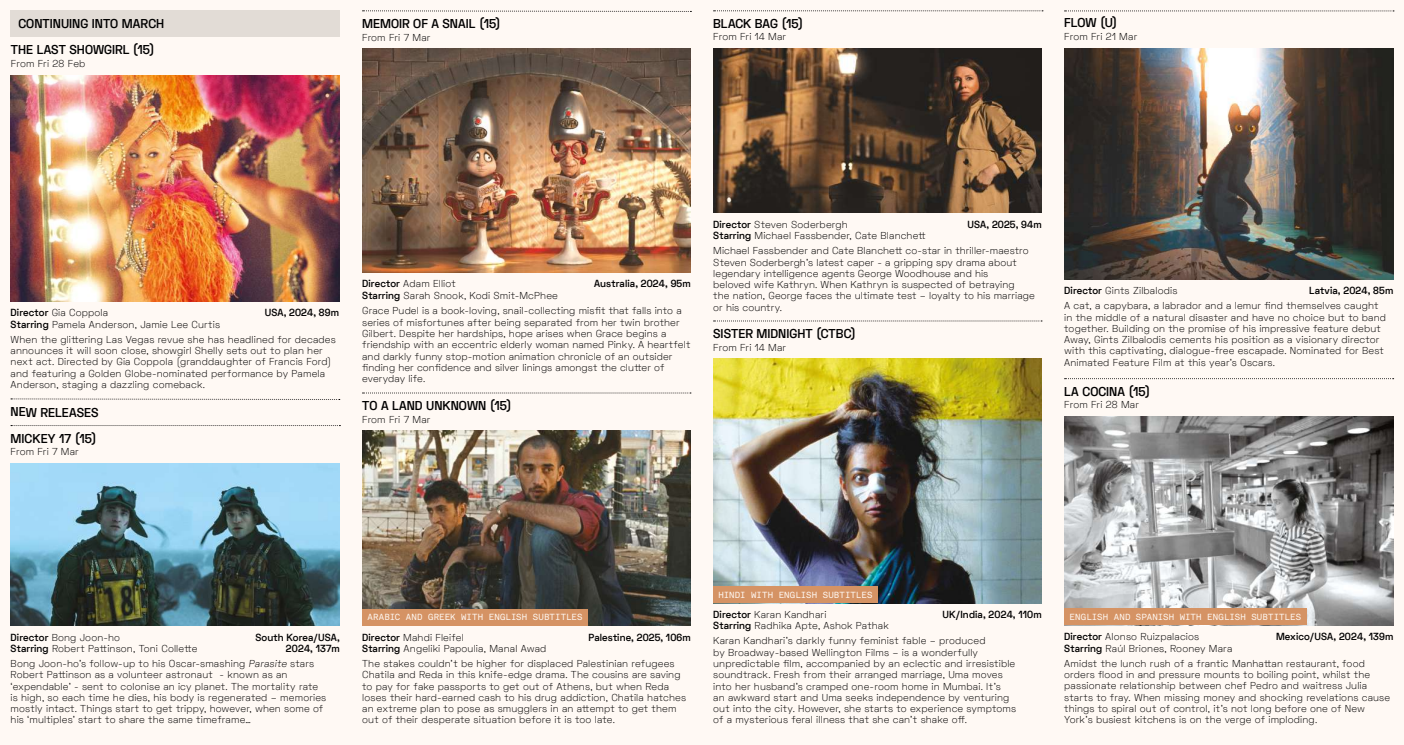
<style>
.page{position:relative;width:1404px;height:745px;background:#fff}
.page>*{position:absolute;margin:0;border:0;box-sizing:border-box;transform-origin:0 0}
.t1{font:600 12.5px "Space Grotesk";letter-spacing:.005em;color:#000}
.t2{font:300 10px/11.2px "Space Grotesk";letter-spacing:.015em;color:#000}
.t3{font:600 10px/11.2px "Space Grotesk";letter-spacing:.015em;color:#000;text-align:right}
.t4{font:8.75px "Akkurat Mono";letter-spacing:.01em;color:#fff9f4}
.s1{font-weight:600}
.s2{font-style:italic}
</style>
<div class="page">
<div style="left:0;top:0;width:1403px;height:744px;background:#fff9f4"></div>
<div style="left:11px;top:11px;width:329px;height:26px;background:#e2dcd6"></div>
<svg style="left:11px;top:398px;width:329px;height:2px"></svg>
<img style="left:11px;top:463px;width:329px;height:162px">
<svg style="left:11px;top:425px;width:329px;height:1px"></svg>
<img style="left:1064px;top:48px;width:329px;height:231px">
<svg style="left:1064px;top:11px;width:329px;height:1px"></svg>
<img style="left:713px;top:49px;width:328px;height:163px">
<svg style="left:713px;top:11px;width:329px;height:1px"></svg>
<img style="left:11px;top:75px;width:328px;height:226px">
<img style="left:1064px;top:416px;width:329px;height:208px">
<svg style="left:1064px;top:378px;width:329px;height:1px"></svg>
<svg style="left:362px;top:10px;width:329px;height:2px"></svg>
<img style="left:362px;top:49px;width:328px;height:223px">
<img style="left:362px;top:430px;width:328px;height:195px">
<svg style="left:362px;top:392px;width:329px;height:1px"></svg>
<div style="left:362px;top:608px;width:226px;height:17px;background:#d59364"></div>
<img style="left:713px;top:358px;width:328px;height:244px">
<svg style="left:713px;top:320px;width:328px;height:1px"></svg>
<div style="left:713px;top:585px;width:164px;height:17px;background:#d59364"></div>
<div style="left:1064px;top:608px;width:242px;height:16px;background:#d59364"></div>
<p class="t1" style="left:18px;top:16px;width:147px">CONTINUING INTO MARCH</p>
<p class="t1" style="left:11px;top:42px;width:145px">THE LAST SHOWGIRL (15)</p>
<p class="t2" style="left:11px;top:57px;width:76px">From Fri 28 Feb</p>
<p class="t1" style="left:362px;top:16px;width:140px">MEMOIR OF A SNAIL (15)</p>
<p class="t2" style="left:362px;top:31px;width:70px">From Fri 7 Mar</p>
<p class="t1" style="left:713px;top:15px;width:91px">BLACK BAG (15)</p>
<p class="t2" style="left:713px;top:31px;width:74px">From Fri 14 Mar</p>
<p class="t1" style="left:1064px;top:15px;width:55px">FLOW (U)</p>
<p class="t2" style="left:1064px;top:31px;width:74px">From Fri 21 Mar</p>
<p class="t2" style="left:11px;top:307px;width:211px"><span class="s1">Director</span> Gia Coppola<br><span class="s1">Starring</span> Pamela Anderson, Jamie Lee Curtis</p>
<p class="t3" style="left:265px;top:307px;width:76px">USA, 2024, 89m</p>
<p class="t2" style="left:11px;top:333px;width:327px">When the glittering Las Vegas revue she has headlined for decades announces it will soon close, showgirl Shelly sets out to plan her next act. Directed by Gia Coppola (granddaughter of Francis Ford) and featuring a Golden Globe-nominated performance by Pamela Anderson, staging a dazzling comeback.</p>
<p class="t1" style="left:11px;top:404px;width:89px">NEW RELEASES</p>
<p class="t1" style="left:11px;top:430px;width:87px">MICKEY 17 (15)</p>
<p class="t2" style="left:11px;top:445px;width:70px">From Fri 7 Mar</p>
<p class="t2" style="left:362px;top:278px;width:197px"><span class="s1">Director</span> Adam Elliot<br><span class="s1">Starring</span> Sarah Snook, Kodi Smit-McPhee</p>
<p class="t3" style="left:594px;top:278px;width:98px">Australia, 2024, 95m</p>
<p class="t2" style="left:362px;top:305px;width:330px">Grace Pudel is a book-loving, snail-collecting misfit that falls into a series of misfortunes after being separated from her twin brother Gilbert. Despite her hardships, hope arises when Grace begins a friendship with an eccentric elderly woman named Pinky. A heartfelt and darkly funny stop-motion animation chronicle of an outsider finding her confidence and silver linings amongst the clutter of everyday life.</p>
<p class="t1" style="left:362px;top:397px;width:151px">TO A LAND UNKNOWN (15)</p>
<p class="t2" style="left:362px;top:413px;width:70px">From Fri 7 Mar</p>
<p class="t2" style="left:713px;top:218px;width:214px"><span class="s1">Director</span> Steven Soderbergh<br><span class="s1">Starring</span> Michael Fassbender, Cate Blanchett</p>
<p class="t3" style="left:967px;top:219px;width:76px">USA, 2025, 94m</p>
<p class="t2" style="left:713px;top:245px;width:323px">Michael Fassbender and Cate Blanchett co-star in thriller-maestro Steven Soderbergh’s latest caper - a gripping spy drama about legendary intelligence agents George Woodhouse and his<br>beloved wife Kathryn. When Kathryn is suspected of betraying<br>the nation, George faces the ultimate test – loyalty to his marriage or his country.</p>
<p class="t1" style="left:713px;top:325px;width:144px">SISTER MIDNIGHT (CTBC)</p>
<p class="t2" style="left:713px;top:341px;width:74px">From Fri 14 Mar</p>
<p class="t2" style="left:1064px;top:285px;width:115px"><span class="s1">Director</span> Gints Zilbalodis</p>
<p class="t3" style="left:1308px;top:285px;width:86px">Latvia, 2024, 85m</p>
<p class="t2" style="left:1064px;top:300px;width:323px">A cat, a capybara, a labrador and a lemur find themselves caught in the middle of a natural disaster and have no choice but to band together. Building on the promise of his impressive feature debut Away, Gints Zilbalodis cements his position as a visionary director with this captivating, dialogue-free escapade. Nominated for Best Animated Feature Film at this year’s Oscars.</p>
<p class="t1" style="left:1064px;top:383px;width:88px">LA COCINA (15)</p>
<p class="t2" style="left:1064px;top:398px;width:76px">From Fri 28 Mar</p>
<p class="t2" style="left:11px;top:631px;width:188px"><span class="s1">Director</span> Bong Joon-ho<br><span class="s1">Starring</span> Robert Pattinson, Toni Collette</p>
<p class="t3" style="left:255px;top:631px;width:86px">South Korea/USA,<br>2024, 137m</p>
<p class="t2" style="left:11px;top:657px;width:317px">Bong Joon-ho’s follow-up to his Oscar-smashing <span class="s2">Parasite</span> stars Robert Pattinson as a volunteer astronaut - known as an ‘expendable’ - sent to colonise an icy planet. The mortality rate is high, so each time he dies, his body is regenerated – memories mostly intact. Things start to get trippy, however, when some of his ‘multiples’ start to share the same timeframe…</p>
<p class="t4" style="left:718px;top:589px;width:155px">HINDI WITH ENGLISH SUBTITLES</p>
<p class="t4" style="left:367px;top:611px;width:216px">ARABIC AND GREEK WITH ENGLISH SUBTITLES</p>
<p class="t2" style="left:713px;top:608px;width:177px"><span class="s1">Director</span> Karan Kandhari<br><span class="s1">Starring</span> Radhika Apte, Ashok Pathak</p>
<p class="t3" style="left:942px;top:608px;width:101px">UK/India, 2024, 110m</p>
<p class="t2" style="left:362px;top:631px;width:186px"><span class="s1">Director</span> Mahdi Fleifel<br><span class="s1">Starring</span> Angeliki Papoulia, Manal Awad</p>
<p class="t3" style="left:588px;top:631px;width:104px">Palestine, 2025, 106m</p>
<p class="t2" style="left:713px;top:634px;width:304px">Karan Kandhari’s darkly funny feminist fable – produced<br>by Broadway-based Wellington Films – is a wonderfully unpredictable film, accompanied by an eclectic and irresistible soundtrack. Fresh from their arranged marriage, Uma moves into her husband’s cramped one-room home in Mumbai. It’s<br>an awkward start and Uma seeks independence by venturing out into the city. However, she starts to experience symptoms of a mysterious feral illness that she can’t shake off.</p>
<p class="t2" style="left:362px;top:657px;width:325px">The stakes couldn’t be higher for displaced Palestinian refugees Chatila and Reda in this knife-edge drama. The cousins are saving to pay for fake passports to get out of Athens, but when Reda loses their hard-earned cash to his drug addiction, Chatila hatches an extreme plan to pose as smugglers in an attempt to get them out of their desperate situation before it is too late.</p>
<p class="t4" style="left:1069px;top:611px;width:233px">ENGLISH AND SPANISH WITH ENGLISH SUBTITLES</p>
<p class="t2" style="left:1064px;top:630px;width:170px"><span class="s1">Director</span> Alonso Ruizpalacios<br><span class="s1">Starring</span> Raúl Briones, Rooney Mara</p>
<p class="t3" style="left:1275px;top:631px;width:119px">Mexico/USA, 2024, 139m</p>
<p class="t2" style="left:1064px;top:657px;width:327px">Amidst the lunch rush of a frantic Manhattan restaurant, food orders flood in and pressure mounts to boiling point, whilst the passionate relationship between chef Pedro and waitress Julia starts to fray. When missing money and shocking revelations cause things to spiral out of control, it’s not long before one of New York’s busiest kitchens is on the verge of imploding.</p>
</div>
